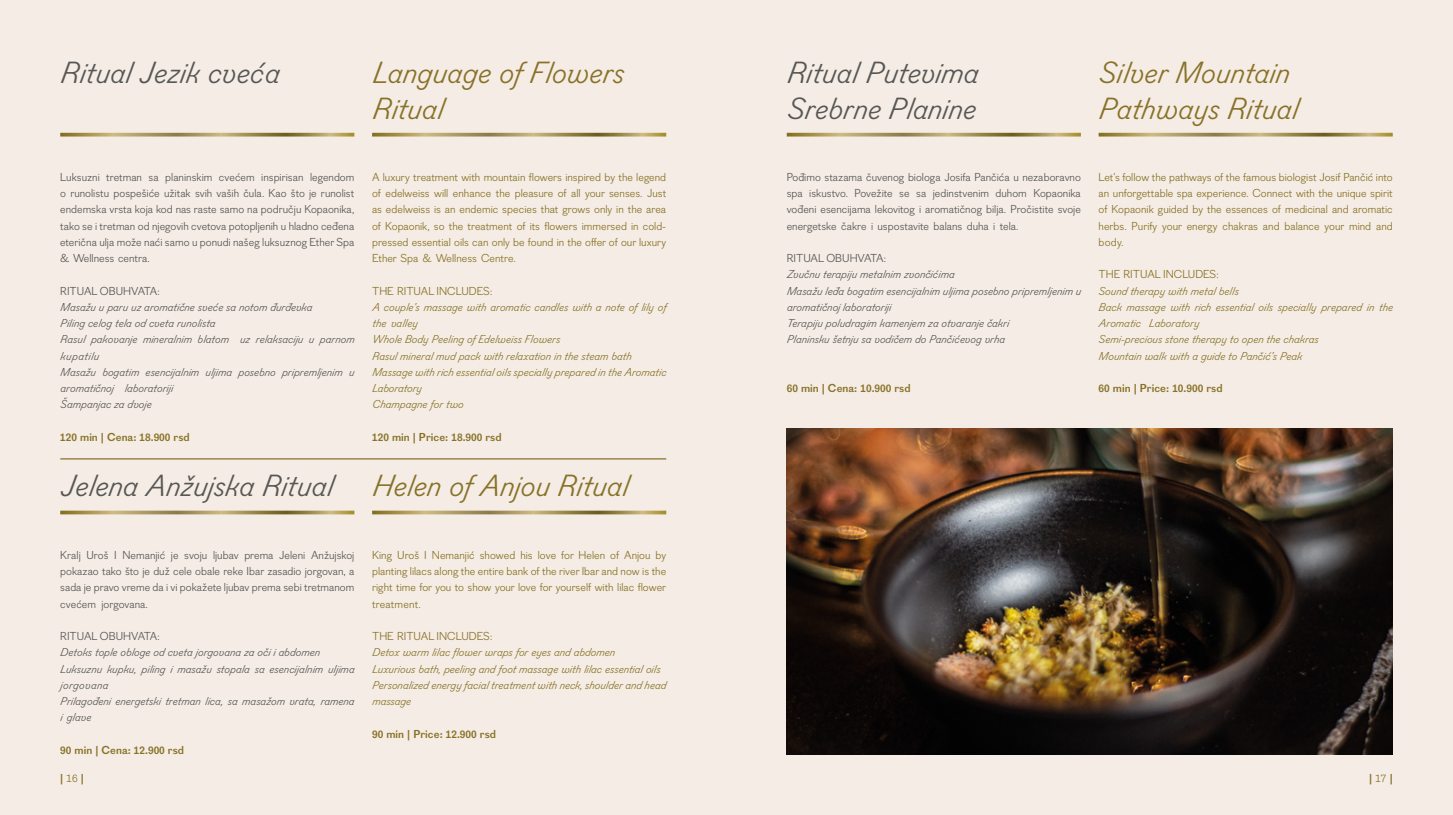
<style>
.page{position:relative;width:1453px;height:815px;background:#f5ede5}
.page>*{position:absolute;margin:0;border:0;box-sizing:border-box;transform-origin:0 0}
.t1{font:italic 30px/36px "Figgins Sans";color:#887229}
.t2{font:italic 30px/36px "Figgins Sans";color:#575756}
.t3{font:11.25px/16.2px "Figgins Sans";color:#887229;text-align:justify}
.t4{font:11.25px/16.2px "Figgins Sans";color:#575756;text-align:justify}
.t5{font:italic 11.25px/16.2px "Figgins Sans";color:#575756}
.t6{font:italic 11.25px/16.2px "Figgins Sans";color:#887229}
.t7{font:700 11.25px "Figgins Sans";color:#887229}
.s1{font-weight:400}
</style>
<div class="page">
<hr style="left:60px;top:511px;width:294px;height:3px;background:#fff">
<hr style="left:372px;top:511px;width:294px;height:3px;background:#fff">
<svg style="left:60px;top:133px;width:294px;height:4px"></svg>
<svg style="left:372px;top:133px;width:294px;height:4px"></svg>
<hr style="left:60px;top:458px;width:606px;height:1px;background:#887229">
<img style="left:787px;top:428px;width:606px;height:327px">
<svg style="left:787px;top:133px;width:294px;height:4px"></svg>
<svg style="left:1098px;top:133px;width:295px;height:4px"></svg>
<h1 class="t2" style="left:60px;top:55px;width:221px">Ritual Jezik cveća</h1>
<h1 class="t1" style="left:372px;top:55px;width:253px">Language of Flowers<br>Ritual</h1>
<p class="t4" style="left:60px;top:169px;width:296px">Luksuzni tretman sa planinskim cvećem inspirisan legendom o runolistu pospešiće užitak svih vaših čula. Kao što je runolist endemska vrsta koja kod nas raste samo na području Kopaonika, tako se i tretman od njegovih cvetova potopljenih u hladno ceđena eterična ulja može naći samo u ponudi našeg luksuznog Ether Spa &amp; Wellness centra.</p>
<p class="t4" style="left:60px;top:283px;width:101px">RITUAL OBUHVATA:</p>
<p class="t5" style="left:60px;top:299px;width:296px">Masažu u paru uz aromatične sveće sa notom đurđevka<br>Piling celog tela od cveta runolista<br>Rasul pakovanje mineralnim blatom uz relaksaciju u parnom kupatilu<br>Masažu bogatim esencijalnim uljima posebno pripremljenim u aromatičnoj laboratoriji<br>Šampanjac za dvoje</p>
<p class="t7" style="left:60px;top:430px;width:131px">120 min | Cena: 18.900 rsd</p>
<h1 class="t2" style="left:60px;top:469px;width:274px">Jelena Anžujska Ritual</h1>
<p class="t3" style="left:372px;top:169px;width:296px">A luxury treatment with mountain flowers inspired by the legend of edelweiss will enhance the pleasure of all your senses. Just as edelweiss is an endemic species that grows only in the area of Kopaonik, so the treatment of its flowers immersed in cold&shy;pressed essential oils can only be found in the offer of our luxury Ether Spa &amp; Wellness Centre.</p>
<p class="t3" style="left:372px;top:283px;width:122px">THE RITUAL INCLUDES:</p>
<p class="t6" style="left:372px;top:299px;width:296px">A couple’s massage with aromatic candles with a note of lily of the valley<br>Whole Body Peeling of Edelweiss Flowers<br>Rasul mineral mud pack with relaxation in the steam bath Massage with rich essential oils specially prepared in the Aromatic Laboratory<br>Champagne for two</p>
<p class="t7" style="left:372px;top:430px;width:131px">120 min | Price: 18.900 rsd</p>
<h1 class="t1" style="left:372px;top:469px;width:257px">Helen of Anjou Ritual</h1>
<p class="t4" style="left:60px;top:547px;width:296px">Kralj Uroš I Nemanjić je svoju ljubav prema Jeleni Anžujskoj pokazao tako što je duž cele obale reke Ibar zasadio jorgovan, a sada je pravo vreme da i vi pokažete ljubav prema sebi tretmanom cvećem jorgovana.</p>
<p class="t4" style="left:60px;top:628px;width:101px">RITUAL OBUHVATA:</p>
<p class="t5" style="left:60px;top:645px;width:296px">Detoks tople obloge od cveta jorgovana za oči i abdomen Luksuznu kupku, piling i masažu stopala sa esencijalnim uljima jorgovana<br>Prilagođeni energetski tretman lica, sa masažom vrata, ramena i glave</p>
<p class="t7" style="left:60px;top:743px;width:125px">90 min | Cena: 12.900 rsd</p>
<p class="t3" style="left:372px;top:547px;width:296px">King Uroš I Nemanjić showed his love for Helen of Anjou by planting lilacs along the entire bank of the river Ibar and now is the right time for you to show your love for yourself with lilac flower treatment.</p>
<p class="t3" style="left:372px;top:628px;width:122px">THE RITUAL INCLUDES:</p>
<p class="t6" style="left:372px;top:645px;width:296px">Detox warm lilac flower wraps for eyes and abdomen<br>Luxurious bath, peeling and foot massage with lilac essential oils Personalized energy facial treatment with neck, shoulder and head massage</p>
<p class="t7" style="left:372px;top:727px;width:125px">90 min | Price: 12.900 rsd</p>
<h1 class="t2" style="left:787px;top:55px;width:193px">Ritual Putevima<br>Srebrne Planine</h1>
<h1 class="t1" style="left:1098px;top:55px;width:201px">Silver Mountain<br>Pathways Ritual</h1>
<p class="t4" style="left:787px;top:169px;width:296px">Pođimo stazama čuvenog biologa Josifa Pančića u nezaboravno spa iskustvo. Povežite se sa jedinstvenim duhom Kopaonika vođeni esencijama lekovitog i aromatičnog bilja. Pročistite svoje energetske čakre i uspostavite balans duha i tela.</p>
<p class="t4" style="left:787px;top:251px;width:101px">RITUAL OBUHVATA:</p>
<p class="t5" style="left:787px;top:267px;width:296px">Zvučnu terapiju metalnim zvončićima<br>Masažu leđa bogatim esencijalnim uljima posebno pripremljenim u aromatičnoj laboratoriji<br>Terapiju poludragim kamenjem za otvaranje čakri<br>Planinsku šetnju sa vodičem do Pančićevog vrha</p>
<p class="t7" style="left:787px;top:381px;width:125px">60 min | Cena: 10.900 rsd</p>
<p class="t3" style="left:1098px;top:169px;width:296px">Let’s follow the pathways of the famous biologist Josif Pančić into an unforgettable spa experience. Connect with the unique spirit of Kopaonik guided by the essences of medicinal and aromatic herbs. Purify your energy chakras and balance your mind and body.</p>
<p class="t3" style="left:1098px;top:267px;width:122px">THE RITUAL INCLUDES:</p>
<p class="t6" style="left:1098px;top:283px;width:296px">Sound therapy with metal bells<br>Back massage with rich essential oils specially prepared in the Aromatic Laboratory<br>Semi-precious stone therapy to open the chakras<br>Mountain walk with a guide to Pančić’s Peak</p>
<p class="t7" style="left:1098px;top:381px;width:125px">60 min | Price: 10.900 rsd</p>
<p class="t7" style="left:60px;top:771px;width:25px">| <span class="s1">16</span> |</p>
<p class="t7" style="left:1369px;top:771px;width:25px">| <span class="s1">17</span> |</p>
</div>
